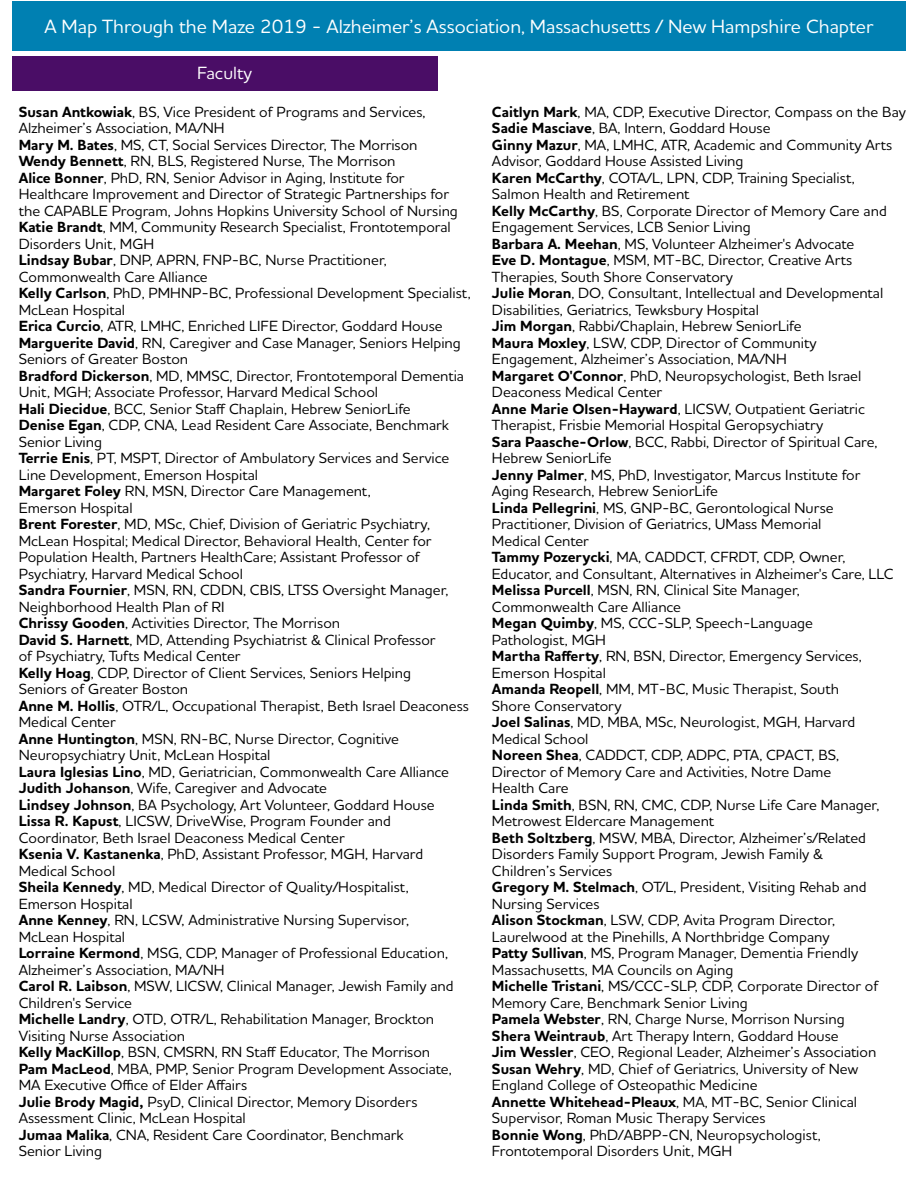
<style>
.page{position:relative;width:918px;height:1188px;background:#fff}
.page>*{position:absolute;margin:0;border:0;box-sizing:border-box;transform-origin:0 0}
.t1{font:500 19.5px "Houschka Alt Pro";color:#fff}
.t2{font:500 18px "Houschka Alt Pro";color:#fff}
.t3{font:500 15px/16.5px "Houschka Alt Pro";color:#000}
.s1{font-weight:700}
</style>
<div class="page">
<div style="left:12px;top:2px;width:894px;height:49px;background:#0080b2"></div>
<div style="left:12px;top:56px;width:425px;height:35px;background:#4a0d66"></div>
<h1 class="t1" style="left:44px;top:18px;width:830px">A Map Through the Maze 2019 - Alzheimer’s Association, Massachusetts / New Hampshire Chapter</h1>
<p class="t2" style="left:197px;top:65px;width:56px">Faculty</p>
<p class="t3" style="left:19px;top:105px;width:454px"><span class="s1">Susan Antkowiak</span>, BS, Vice President of Programs and Services, Alzheimer’s Association, MA/NH<br><span class="s1">Mary M. Bates</span>, MS, CT, Social Services Director, The Morrison<br><span class="s1">Wendy Bennett</span>, RN, BLS, Registered Nurse, The Morrison<br><span class="s1">Alice Bonner</span>, PhD, RN, Senior Advisor in Aging, Institute for Healthcare Improvement and Director of Strategic Partnerships for the CAPABLE Program, Johns Hopkins University School of Nursing <span class="s1">Katie Brandt</span>, MM, Community Research Specialist, Frontotemporal Disorders Unit, MGH<br><span class="s1">Lindsay Bubar</span>, DNP, APRN, FNP-BC, Nurse Practitioner, Commonwealth Care Alliance<br><span class="s1">Kelly Carlson</span>, PhD, PMHNP-BC, Professional Development Specialist, McLean Hospital<br><span class="s1">Erica Curcio</span>, ATR, LMHC, Enriched LIFE Director, Goddard House <span class="s1">Marguerite David</span>, RN, Caregiver and Case Manager, Seniors Helping Seniors of Greater Boston<br><span class="s1">Bradford Dickerson</span>, MD, MMSC, Director, Frontotemporal Dementia Unit, MGH; Associate Professor, Harvard Medical School<br><span class="s1">Hali Diecidue</span>, BCC, Senior Staff Chaplain, Hebrew SeniorLife<br><span class="s1">Denise Egan</span>, CDP, CNA, Lead Resident Care Associate, Benchmark Senior Living<br><span class="s1">Terrie Enis</span>, PT, MSPT, Director of Ambulatory Services and Service Line Development, Emerson Hospital<br><span class="s1">Margaret Foley</span> RN, MSN, Director Care Management,<br>Emerson Hospital<br><span class="s1">Brent Forester</span>, MD, MSc, Chief, Division of Geriatric Psychiatry, McLean Hospital; Medical Director, Behavioral Health, Center for Population Health, Partners HealthCare; Assistant Professor of Psychiatry, Harvard Medical School<br><span class="s1">Sandra Fournier</span>, MSN, RN, CDDN, CBIS, LTSS Oversight Manager, Neighborhood Health Plan of RI<br><span class="s1">Chrissy Gooden</span>, Activities Director, The Morrison<br><span class="s1">David S. Harnett</span>, MD, Attending Psychiatrist &amp; Clinical Professor<br>of Psychiatry, Tufts Medical Center<br><span class="s1">Kelly Hoag</span>, CDP, Director of Client Services, Seniors Helping<br>Seniors of Greater Boston<br><span class="s1">Anne M. Hollis</span>, OTR/L, Occupational Therapist, Beth Israel Deaconess Medical Center<br><span class="s1">Anne Huntington</span>, MSN, RN-BC, Nurse Director, Cognitive Neuropsychiatry Unit, McLean Hospital<br><span class="s1">Laura Iglesias Lino</span>, MD, Geriatrician, Commonwealth Care Alliance <span class="s1">Judith Johanson</span>, Wife, Caregiver and Advocate<br><span class="s1">Lindsey Johnson</span>, BA Psychology, Art Volunteer, Goddard House<br><span class="s1">Lissa R. Kapust</span>, LICSW, DriveWise, Program Founder and Coordinator, Beth Israel Deaconess Medical Center<br><span class="s1">Ksenia V. Kastanenka</span>, PhD, Assistant Professor, MGH, Harvard Medical School<br><span class="s1">Sheila Kennedy</span>, MD, Medical Director of Quality/Hospitalist,<br>Emerson Hospital<br><span class="s1">Anne Kenney</span>, RN, LCSW, Administrative Nursing Supervisor,<br>McLean Hospital<br><span class="s1">Lorraine Kermond</span>, MSG, CDP, Manager of Professional Education, Alzheimer’s Association, MA/NH<br><span class="s1">Carol R. Laibson</span>, MSW, LICSW, Clinical Manager, Jewish Family and Children's Service<br><span class="s1">Michelle Landry</span>, OTD, OTR/L, Rehabilitation Manager, Brockton Visiting Nurse Association<br><span class="s1">Kelly MacKillop</span>, BSN, CMSRN, RN Staff Educator, The Morrison<br><span class="s1">Pam MacLeod</span>, MBA, PMP, Senior Program Development Associate, MA Executive Office of Elder Affairs<br><span class="s1">Julie Brody Magid,</span> PsyD, Clinical Director, Memory Disorders Assessment Clinic, McLean Hospital<br><span class="s1">Jumaa Malika</span>, CNA, Resident Care Coordinator, Benchmark<br>Senior Living</p>
<p class="t3" style="left:492px;top:105px;width:416px"><span class="s1">Caitlyn Mark</span>, MA, CDP, Executive Director, Compass on the Bay <span class="s1">Sadie Masciave</span>, BA, Intern, Goddard House<br><span class="s1">Ginny Mazur</span>, MA, LMHC, ATR, Academic and Community Arts Advisor, Goddard House Assisted Living<br><span class="s1">Karen McCarthy</span>, COTA/L, LPN, CDP, Training Specialist, Salmon Health and Retirement<br><span class="s1">Kelly McCarthy</span>, BS, Corporate Director of Memory Care and Engagement Services, LCB Senior Living<br><span class="s1">Barbara A. Meehan</span>, MS, Volunteer Alzheimer's Advocate<br><span class="s1">Eve D. Montague</span>, MSM, MT-BC, Director, Creative Arts Therapies, South Shore Conservatory<br><span class="s1">Julie Moran</span>, DO, Consultant, Intellectual and Developmental Disabilities, Geriatrics, Tewksbury Hospital<br><span class="s1">Jim Morgan</span>, Rabbi/Chaplain, Hebrew SeniorLife<br><span class="s1">Maura Moxley</span>, LSW, CDP, Director of Community<br>Engagement, Alzheimer’s Association, MA/NH<br><span class="s1">Margaret O'Connor</span>, PhD, Neuropsychologist, Beth Israel Deaconess Medical Center<br><span class="s1">Anne Marie Olsen-Hayward</span>, LICSW, Outpatient Geriatric Therapist, Frisbie Memorial Hospital Geropsychiatry<br><span class="s1">Sara Paasche-Orlow</span>, BCC, Rabbi, Director of Spiritual Care, Hebrew SeniorLife<br><span class="s1">Jenny Palmer</span>, MS, PhD, Investigator, Marcus Institute for<br>Aging Research, Hebrew SeniorLife<br><span class="s1">Linda Pellegrini</span>, MS, GNP-BC, Gerontological Nurse Practitioner, Division of Geriatrics, UMass Memorial<br>Medical Center<br><span class="s1">Tammy Pozerycki</span>, MA, CADDCT, CFRDT, CDP, Owner, Educator, and Consultant, Alternatives in Alzheimer's Care, LLC <span class="s1">Melissa Purcell</span>, MSN, RN, Clinical Site Manager,<br>Commonwealth Care Alliance<br><span class="s1">Megan Quimby</span>, MS, CCC-SLP, Speech-Language<br>Pathologist, MGH<br><span class="s1">Martha Rafferty</span>, RN, BSN, Director, Emergency Services, Emerson Hospital<br><span class="s1">Amanda Reopell</span>, MM, MT-BC, Music Therapist, South<br>Shore Conservatory<br><span class="s1">Joel Salinas</span>, MD, MBA, MSc, Neurologist, MGH, Harvard Medical School<br><span class="s1">Noreen Shea</span>, CADDCT, CDP, ADPC, PTA, CPACT, BS,<br>Director of Memory Care and Activities, Notre Dame<br>Health Care<br><span class="s1">Linda Smith</span>, BSN, RN, CMC, CDP, Nurse Life Care Manager, Metrowest Eldercare Management<br><span class="s1">Beth Soltzberg</span>, MSW, MBA, Director, Alzheimer’s/Related Disorders Family Support Program, Jewish Family &amp;<br>Children’s Services<br><span class="s1">Gregory M. Stelmach</span>, OT/L, President, Visiting Rehab and Nursing Services<br><span class="s1">Alison Stockman</span>, LSW, CDP, Avita Program Director, Laurelwood at the Pinehills, A Northbridge Company<br><span class="s1">Patty Sullivan</span>, MS, Program Manager, Dementia Friendly Massachusetts, MA Councils on Aging<br><span class="s1">Michelle Tristani</span>, MS/CCC-SLP, CDP, Corporate Director of Memory Care, Benchmark Senior Living<br><span class="s1">Pamela Webster</span>, RN, Charge Nurse, Morrison Nursing<br><span class="s1">Shera Weintraub</span>, Art Therapy Intern, Goddard House<br><span class="s1">Jim Wessler</span>, CEO, Regional Leader, Alzheimer’s Association <span class="s1">Susan Wehry</span>, MD, Chief of Geriatrics, University of New England College of Osteopathic Medicine<br><span class="s1">Annette Whitehead-Pleaux</span>, MA, MT-BC, Senior Clinical Supervisor, Roman Music Therapy Services<br><span class="s1">Bonnie Wong</span>, PhD/ABPP-CN, Neuropsychologist, Frontotemporal Disorders Unit, MGH</p>
</div>
